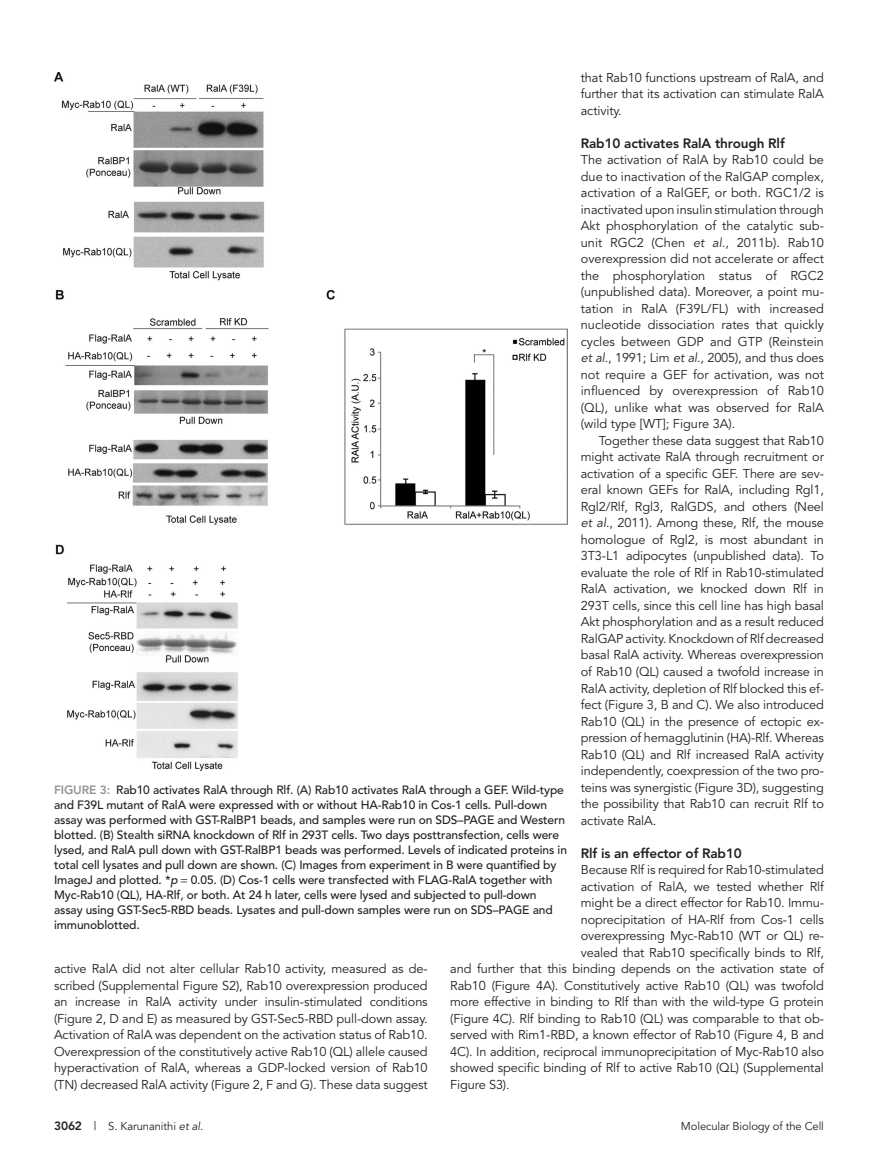
<style>
.page{position:relative;width:878px;height:1175px;background:#fff}
.page>*{position:absolute;margin:0;border:0;box-sizing:border-box;transform-origin:0 0}
.t1{font:800 13.5px "Avenir";letter-spacing:-.01em;color:#231f20}
.ParaFL{font:12.75px/16.5px "Avenir";letter-spacing:-.01em;color:#231f20;text-align:justify}
.Para{font:12.75px/16.5px "Avenir";letter-spacing:-.01em;color:#231f20;text-align:justify}
.FigCaption{font:500 12px/15px "Avenir";letter-spacing:-.01em;color:#231f20}
.t2{font:11.25px "Avenir";letter-spacing:-.01em;color:#231f20}
.s1{font-style:italic}
.s2{font-weight:800;color:#939598}
.s3{font-weight:800;font-size:12px}
.s4{font-size:12px}
</style>
<div class="page">
<img style="left:54px;top:72px;width:513px;height:698px">
<p class="ParaFL" style="left:580px;top:69px;width:244px">that Rab10 functions upstream of RalA, and further that its activation can stimulate RalA activity.</p>
<h2 class="t1" style="left:580px;top:135px;width:205px">Rab10 activates RalA through Rlf</h2>
<p class="ParaFL" style="left:580px;top:152px;width:245px">The activation of RalA by Rab10 could be due to inactivation of the RalGAP complex, activation of a RalGEF, or both. RGC1/2 is inactivated upon insulin stimulation through Akt phosphorylation of the catalytic sub&shy;unit RGC2 (Chen <span class="s1">et al</span>., 2011b). Rab10 overexpression did not accelerate or affect the phosphorylation status of RGC2 (unpublished data). Moreover, a point mu&shy;tation in RalA (F39L/FL) with increased nucleotide dissociation rates that quickly cycles between GDP and GTP (Reinstein <span class="s1">et al</span>., 1991; Lim <span class="s1">et al</span>., 2005), and thus does not require a GEF for activation, was not influenced by overexpression of Rab10 (QL), unlike what was observed for RalA (wild type [WT]; Figure 3A).</p>
<p class="Para" style="left:580px;top:432px;width:245px;text-indent:18px">Together these data suggest that Rab10 might activate RalA through recruitment or activation of a specific GEF. There are sev&shy;eral known GEFs for RalA, including Rgl1, Rgl2/Rlf, Rgl3, RalGDS, and others (Neel <span class="s1">et al</span>., 2011). Among these, Rlf, the mouse homologue of Rgl2, is most abundant in 3T3-L1 adipocytes (unpublished data). To evaluate the role of Rlf in Rab10-stimulated RalA activation, we knocked down Rlf in 293T cells, since this cell line has high basal Akt phosphorylation and as a result reduced RalGAP activity. Knockdown of Rlf decreased basal RalA activity. Whereas overexpression of Rab10 (QL) caused a twofold increase in RalA activity, depletion of Rlf blocked this ef&shy;fect (Figure 3, B and C). We also introduced Rab10 (QL) in the presence of ectopic ex&shy;pression of hemagglutinin (HA)-Rlf. Whereas Rab10 (QL) and Rlf increased RalA activity independently, coexpression of the two pro&shy;teins was synergistic (Figure 3D), suggesting the possibility that Rab10 can recruit Rlf to activate RalA.</p>
<h2 class="t1" style="left:580px;top:845px;width:162px">Rlf is an effector of Rab10</h2>
<p class="ParaFL" style="left:580px;top:861px;width:244px">Because Rlf is required for Rab10-stimulated</p>
<p class="ParaFL" style="left:580px;top:878px;width:244px">activation of RalA, we tested whether Rlf</p>
<p class="ParaFL" style="left:580px;top:894px;width:245px">might be a direct effector for Rab10. Immu-</p>
<p class="ParaFL" style="left:580px;top:911px;width:245px">noprecipitation of HA-Rlf from Cos-1 cells</p>
<p class="ParaFL" style="left:580px;top:927px;width:245px">overexpressing Myc-Rab10 (WT or QL) re-</p>
<p class="ParaFL" style="left:580px;top:944px;width:245px">vealed that Rab10 specifically binds to Rlf,</p>
<p class="ParaFL" style="left:450px;top:960px;width:375px">and further that this binding depends on the activation state of</p>
<p class="ParaFL" style="left:450px;top:977px;width:375px">Rab10 (Figure 4A). Constitutively active Rab10 (QL) was twofold</p>
<p class="ParaFL" style="left:450px;top:993px;width:375px">more effective in binding to Rlf than with the wild-type G protein</p>
<p class="ParaFL" style="left:450px;top:1010px;width:375px">(Figure 4C). Rlf binding to Rab10 (QL) was comparable to that ob-</p>
<p class="ParaFL" style="left:450px;top:1026px;width:375px">served with Rim1-RBD, a known effector of Rab10 (Figure 4, B and</p>
<p class="ParaFL" style="left:450px;top:1043px;width:375px">4C). In addition, reciprocal immunoprecipitation of Myc-Rab10 also</p>
<p class="ParaFL" style="left:450px;top:1059px;width:375px">showed specific binding of Rlf to active Rab10 (QL) (Supplemental</p>
<p class="ParaFL" style="left:450px;top:1076px;width:61px">Figure S3).</p>
<p class="FigCaption" style="left:54px;top:783px;width:514px"><span class="s2">FIGURE 3:</span> Rab10 activates RalA through Rlf. (A) Rab10 activates RalA through a GEF. Wild-type and F39L mutant of RalA were expressed with or without HA-Rab10 in Cos-1 cells. Pull-down assay was performed with GST-RalBP1 beads, and samples were run on SDS–PAGE and Western blotted. (B) Stealth siRNA knockdown of Rlf in 293T cells. Two days posttransfection, cells were lysed, and RalA pull down with GST-RalBP1 beads was performed. Levels of indicated proteins in total cell lysates and pull down are shown. (C) Images from experiment in B were quantified by ImageJ and plotted. *<span class="s1">p</span> 0.05. (D) Cos-1 cells were transfected with FLAG-RalA together with Myc-Rab10 (QL), HA-Rlf, or both. At 24 h later, cells were lysed and subjected to pull-down assay using GST-Sec5-RBD beads. Lysates and pull-down samples were run on SDS–PAGE and immunoblotted.</p>
<p class="ParaFL" style="left:54px;top:960px;width:375px">active RalA did not alter cellular Rab10 activity, measured as de&shy;scribed (Supplemental Figure S2), Rab10 overexpression produced an increase in RalA activity under insulin-stimulated conditions (Figure 2, D and E) as measured by GST-Sec5-RBD pull-down assay.<br>Activation of RalA was dependent on the activation status of Rab10.<br>Overexpression of the constitutively active Rab10 (QL) allele caused hyperactivation of RalA, whereas a GDP-locked version of Rab10 (TN) decreased RalA activity (Figure 2, F and G). These data suggest</p>
<p class="t2" style="left:54px;top:1119px;width:151px"><span class="s3">3062</span> <span class="s4">|</span> S. Karunanithi <span class="s1">et al</span>.</p>
<p class="t2" style="left:681px;top:1119px;width:144px">Molecular Biology of the Cell</p>
</div>
